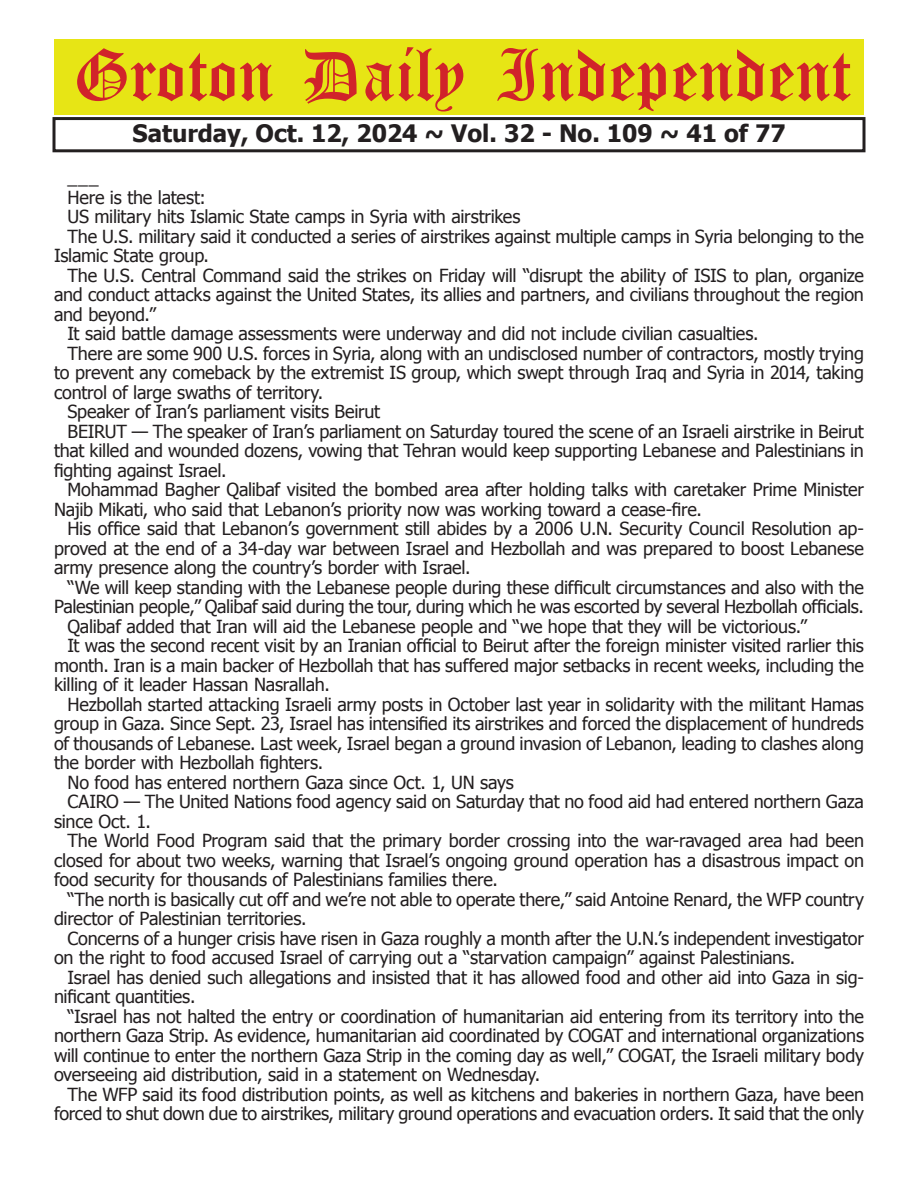
<style>
.page{position:relative;width:918px;height:1188px;background:#fff}
.page>*{position:absolute;margin:0;border:0;box-sizing:border-box;transform-origin:0 0}
.t1{font:54px "Old English Five";color:#d1232a}
.t2{font:700 24px "Tahoma";color:#231f20}
.t3{font:18px "Tahoma";letter-spacing:-.015em;color:#231f20}
</style>
<div class="page">
<div style="left:52px;top:117px;width:814px;height:35px;border:3px solid #231f20"></div>
<div style="left:54px;top:40px;width:810px;height:75px;background:#e7e515"></div>
<h1 class="t1" style="left:73px;top:50px;width:779px">Groton Daily Independent</h1>
<h2 class="t2" style="left:132px;top:116px;width:655px">Saturday, Oct. 12, 2024 ~ Vol. 32 - No. 109 ~ 41 of 77</h2>
<p class="t3" style="left:68px;top:166px;width:33px">___</p>
<p class="t3" style="left:68px;top:185px;width:140px">Here is the latest:</p>
<p class="t3" style="left:68px;top:205px;width:454px">US military hits Islamic State camps in Syria with airstrikes</p>
<p class="t3" style="left:68px;top:224px;width:798px">The U.S. military said it conducted a series of airstrikes against multiple camps in Syria belonging to the</p>
<p class="t3" style="left:54px;top:244px;width:157px">Islamic State group.</p>
<p class="t3" style="left:68px;top:263px;width:798px">The U.S. Central Command said the strikes on Friday will “disrupt the ability of ISIS to plan, organize</p>
<p class="t3" style="left:54px;top:283px;width:811px">and conduct attacks against the United States, its allies and partners, and civilians throughout the region</p>
<p class="t3" style="left:54px;top:302px;width:103px">and beyond.”</p>
<p class="t3" style="left:68px;top:322px;width:693px">It said battle damage assessments were underway and did not include civilian casualties.</p>
<p class="t3" style="left:68px;top:341px;width:798px">There are some 900 U.S. forces in Syria, along with an undisclosed number of contractors, mostly trying</p>
<p class="t3" style="left:54px;top:361px;width:812px">to prevent any comeback by the extremist IS group, which swept through Iraq and Syria in 2014, taking</p>
<p class="t3" style="left:54px;top:380px;width:271px">control of large swaths of territory.</p>
<p class="t3" style="left:68px;top:400px;width:314px">Speaker of Iran’s parliament visits Beirut</p>
<p class="t3" style="left:68px;top:419px;width:798px">BEIRUT — The speaker of Iran’s parliament on Saturday toured the scene of an Israeli airstrike in Beirut</p>
<p class="t3" style="left:54px;top:439px;width:812px">that killed and wounded dozens, vowing that Tehran would keep supporting Lebanese and Palestinians in</p>
<p class="t3" style="left:54px;top:458px;width:174px">fighting against Israel.</p>
<p class="t3" style="left:68px;top:478px;width:798px">Mohammad Bagher Qalibaf visited the bombed area after holding talks with caretaker Prime Minister</p>
<p class="t3" style="left:54px;top:497px;width:649px">Najib Mikati, who said that Lebanon’s priority now was working toward a cease-fire.</p>
<p class="t3" style="left:68px;top:517px;width:798px">His office said that Lebanon’s government still abides by a 2006 U.N. Security Council Resolution ap-</p>
<p class="t3" style="left:54px;top:536px;width:811px">proved at the end of a 34-day war between Israel and Hezbollah and was prepared to boost Lebanese</p>
<p class="t3" style="left:54px;top:556px;width:418px">army presence along the country’s border with Israel.</p>
<p class="t3" style="left:68px;top:575px;width:798px">“We will keep standing with the Lebanese people during these difficult circumstances and also with the</p>
<p class="t3" style="left:54px;top:595px;width:811px">Palestinian people,” Qalibaf said during the tour, during which he was escorted by several Hezbollah officials.</p>
<p class="t3" style="left:68px;top:614px;width:741px">Qalibaf added that Iran will aid the Lebanese people and “we hope that they will be victorious.”</p>
<p class="t3" style="left:68px;top:634px;width:798px">It was the second recent visit by an Iranian official to Beirut after the foreign minister visited rarlier this</p>
<p class="t3" style="left:54px;top:653px;width:811px">month. Iran is a main backer of Hezbollah that has suffered major setbacks in recent weeks, including the</p>
<p class="t3" style="left:54px;top:673px;width:277px">killing of it leader Hassan Nasrallah.</p>
<p class="t3" style="left:68px;top:692px;width:798px">Hezbollah started attacking Israeli army posts in October last year in solidarity with the militant Hamas</p>
<p class="t3" style="left:54px;top:712px;width:812px">group in Gaza. Since Sept. 23, Israel has intensified its airstrikes and forced the displacement of hundreds</p>
<p class="t3" style="left:54px;top:731px;width:812px">of thousands of Lebanese. Last week, Israel began a ground invasion of Lebanon, leading to clashes along</p>
<p class="t3" style="left:54px;top:751px;width:271px">the border with Hezbollah fighters.</p>
<p class="t3" style="left:68px;top:770px;width:448px">No food has entered northern Gaza since Oct. 1, UN says</p>
<p class="t3" style="left:68px;top:790px;width:798px">CAIRO — The United Nations food agency said on Saturday that no food aid had entered northern Gaza</p>
<p class="t3" style="left:54px;top:809px;width:98px">since Oct. 1.</p>
<p class="t3" style="left:68px;top:829px;width:798px">The World Food Program said that the primary border crossing into the war-ravaged area had been</p>
<p class="t3" style="left:54px;top:848px;width:812px">closed for about two weeks, warning that Israel’s ongoing ground operation has a disastrous impact on</p>
<p class="t3" style="left:54px;top:868px;width:446px">food security for thousands of Palestinians families there.</p>
<p class="t3" style="left:68px;top:887px;width:798px">“The north is basically cut off and we’re not able to operate there,” said Antoine Renard, the WFP country</p>
<p class="t3" style="left:54px;top:907px;width:254px">director of Palestinian territories.</p>
<p class="t3" style="left:68px;top:926px;width:798px">Concerns of a hunger crisis have risen in Gaza roughly a month after the U.N.’s independent investigator</p>
<p class="t3" style="left:54px;top:946px;width:743px">on the right to food accused Israel of carrying out a “starvation campaign” against Palestinians.</p>
<p class="t3" style="left:68px;top:965px;width:798px">Israel has denied such allegations and insisted that it has allowed food and other aid into Gaza in sig-</p>
<p class="t3" style="left:54px;top:985px;width:143px">nificant quantities.</p>
<p class="t3" style="left:68px;top:1004px;width:798px">“Israel has not halted the entry or coordination of humanitarian aid entering from its territory into the</p>
<p class="t3" style="left:54px;top:1024px;width:812px">northern Gaza Strip. As evidence, humanitarian aid coordinated by COGAT and international organizations</p>
<p class="t3" style="left:54px;top:1043px;width:812px">will continue to enter the northern Gaza Strip in the coming day as well,” COGAT, the Israeli military body</p>
<p class="t3" style="left:54px;top:1063px;width:488px">overseeing aid distribution, said in a statement on Wednesday.</p>
<p class="t3" style="left:68px;top:1082px;width:798px">The WFP said its food distribution points, as well as kitchens and bakeries in northern Gaza, have been</p>
<p class="t3" style="left:54px;top:1102px;width:812px">forced to shut down due to airstrikes, military ground operations and evacuation orders. It said that the only</p>
</div>
